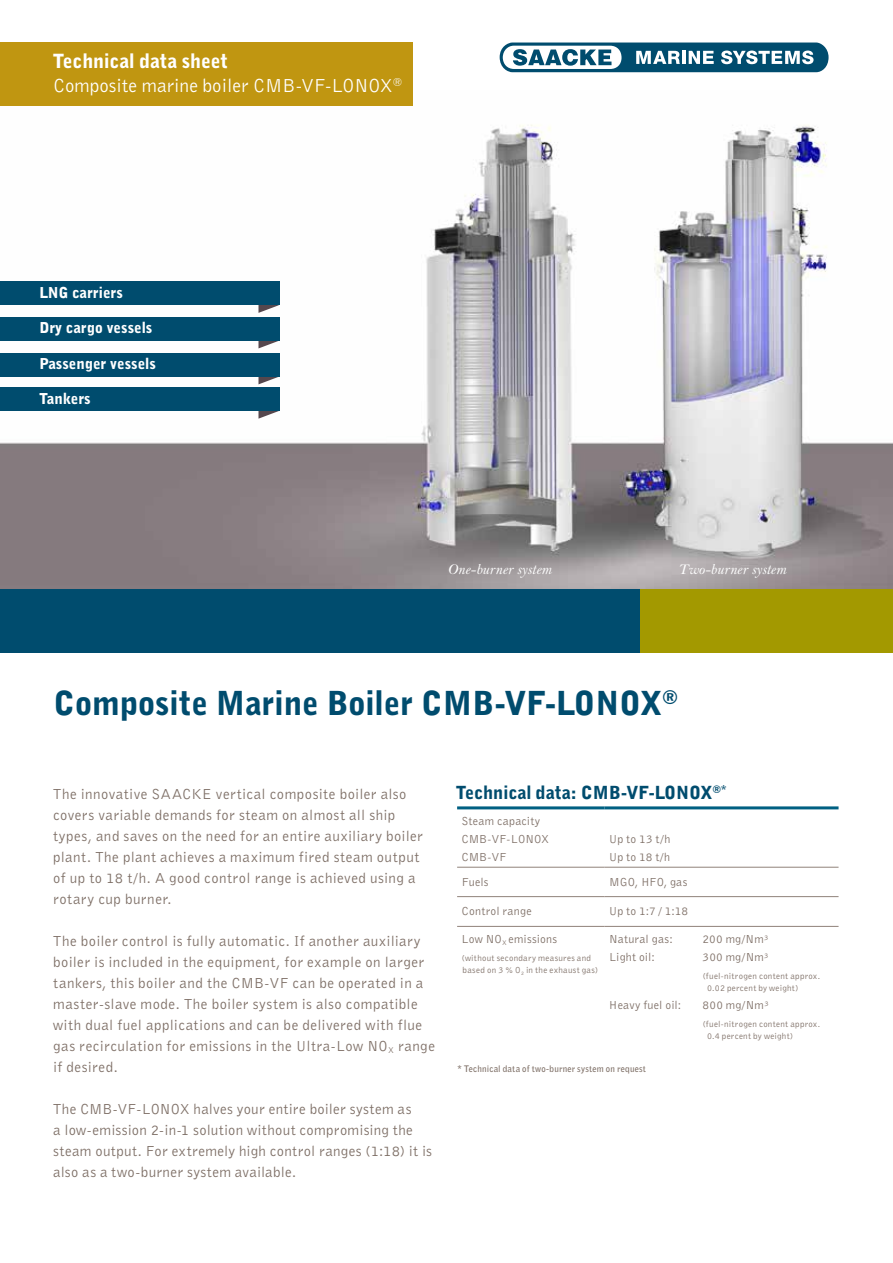
<style>
.page{position:relative;width:893px;height:1263px;background:#fff}
.page>*{position:absolute;margin:0;border:0;box-sizing:border-box;transform-origin:0 0}
.t1{font:900 33px "Bell Gothic";color:#004c6e}
.t2{font:19.5px/24px "Bell Gothic";color:#fff}
.t3{font:900 18px "Bell Gothic";color:#004c6e}
.t4{font:15px/21px "Bell Gothic";letter-spacing:.03em;color:#7e6f66}
.t5{font:900 15px "Bell Gothic";color:#fff}
.t6{font:italic 15px "Bell MT Std";color:#fff}
.t7{font:12px/18px "Bell Gothic";letter-spacing:.015em;color:#7e6f66}
.t8{font:9px/12px "Bell Gothic";letter-spacing:.03em;color:#7e6f66}
.t9{font:700 9px "Bell Gothic";letter-spacing:.03em;color:#7e6f66}
.s1{font-weight:900}
</style>
<div class="page">
<img style="left:0;top:90px;width:893px;height:499px">
<div style="left:632px;top:589px;width:261px;height:63px;background:#a39900"></div>
<div style="left:0;top:589px;width:639px;height:63px;background:#004c6e"></div>
<div style="left:0;top:42px;width:412px;height:63px;background:#c09611"></div>
<hr style="left:457px;top:896px;width:148px;height:1px;background:#90827a">
<hr style="left:605px;top:896px;width:233px;height:1px;background:#90827a">
<hr style="left:457px;top:867px;width:148px;height:1px;background:#90827a">
<hr style="left:605px;top:867px;width:233px;height:1px;background:#90827a">
<hr style="left:457px;top:926px;width:148px;height:1px;background:#90827a">
<hr style="left:605px;top:926px;width:233px;height:1px;background:#90827a">
<hr style="left:457px;top:806px;width:148px;height:3px;background:#006082">
<hr style="left:605px;top:806px;width:233px;height:3px;background:#006082">
<svg style="left:500px;top:43px;width:328px;height:29px"></svg>
<svg style="left:258px;top:305px;width:21px;height:8px"></svg>
<svg style="left:258px;top:341px;width:21px;height:7px"></svg>
<div style="left:0;top:282px;width:279px;height:23px;background:#004c6e"></div>
<div style="left:0;top:317px;width:279px;height:24px;background:#004c6e"></div>
<svg style="left:258px;top:376px;width:21px;height:8px"></svg>
<div style="left:0;top:353px;width:279px;height:23px;background:#004c6e"></div>
<svg style="left:258px;top:411px;width:21px;height:8px"></svg>
<div style="left:0;top:387px;width:279px;height:24px;background:#004c6e"></div>
<h2 class="t2" style="left:53px;top:49px;width:351px"><span class="s1">Technical data sheet<br></span>Composite marine boiler CMB-VF-LONOX<sup>®</sup></h2>
<p class="t5" style="left:39px;top:283px;width:85px">LNG carriers</p>
<p class="t5" style="left:39px;top:318px;width:115px">Dry cargo vessels</p>
<p class="t5" style="left:39px;top:353px;width:118px">Passenger vessels</p>
<p class="t5" style="left:39px;top:389px;width:53px">Tankers</p>
<p class="t6" style="left:448px;top:561px;width:106px">One-burner system</p>
<p class="t6" style="left:678px;top:561px;width:110px">Two-burner system</p>
<h1 class="t1" style="left:53px;top:682px;width:626px">Composite Marine Boiler CMB-VF-LONOX<sup>®</sup></h1>
<p class="t4" style="left:53px;top:783px;width:371px">The innovative SAACKE vertical composite boiler also covers variable demands for steam on almost all ship types, and saves on the need for an entire auxiliary boiler plant. The plant achieves a maximum fired steam output of up to 18 t/h. A good control range is achieved using a rotary cup burner.</p>
<p class="t4" style="left:53px;top:930px;width:383px">The boiler control is fully automatic. If another auxiliary boiler is included in the equipment, for example on larger tankers, this boiler and the CMB-VF can be operated in a master-slave mode. The boiler system is also compatible with dual fuel applications and can be delivered with flue gas recirculation for emissions in the Ultra-Low NO<sub>X</sub> range if desired.</p>
<p class="t4" style="left:53px;top:1098px;width:380px">The CMB-VF-LONOX halves your entire boiler system as<br>a low-emission 2-in-1 solution without compromising the steam output. For extremely high control ranges (1:18) it is also as a two-burner system available.</p>
<p class="t3" style="left:456px;top:781px;width:272px">Technical data: CMB-VF-LONOX<sup>®*</sup></p>
<p class="t7" style="left:461px;top:811px;width:89px">Steam capacity<br>CMB-VF-LONOX<br>CMB-VF</p>
<p class="t7" style="left:609px;top:829px;width:63px">Up to 13 t/h<br>Up to 18 t/h</p>
<p class="t7" style="left:462px;top:872px;width:28px">Fuels</p>
<p class="t7" style="left:609px;top:872px;width:80px">MGO, HFO, gas</p>
<p class="t7" style="left:461px;top:902px;width:72px">Control range</p>
<p class="t7" style="left:609px;top:902px;width:81px">Up to 1:7 / 1:18</p>
<p class="t7" style="left:462px;top:930px;width:97px">Low NO<sub>X</sub> emissions</p>
<p class="t8" style="left:462px;top:952px;width:138px">(without secondary measures and based on 3 % O<sub>2</sub> in the exhaust gas)</p>
<p class="t7" style="left:609px;top:930px;width:65px">Natural gas:</p>
<p class="t7" style="left:702px;top:930px;width:68px">200 mg/Nm³</p>
<p class="t7" style="left:609px;top:948px;width:47px">Light oil:</p>
<p class="t7" style="left:702px;top:948px;width:68px">300 mg/Nm³</p>
<p class="t8" style="left:707px;top:970px;width:115px;text-indent:-4px">(fuel-nitrogen content approx.<br>0.02 percent by weight)</p>
<p class="t7" style="left:609px;top:996px;width:74px">Heavy fuel oil:</p>
<p class="t7" style="left:702px;top:996px;width:68px">800 mg/Nm³</p>
<p class="t8" style="left:707px;top:1018px;width:115px;text-indent:-4px">(fuel-nitrogen content approx.<br>0.4 percent by weight)</p>
<p class="t9" style="left:457px;top:1063px;width:190px">* Technical data of two-burner system on request</p>
</div>
